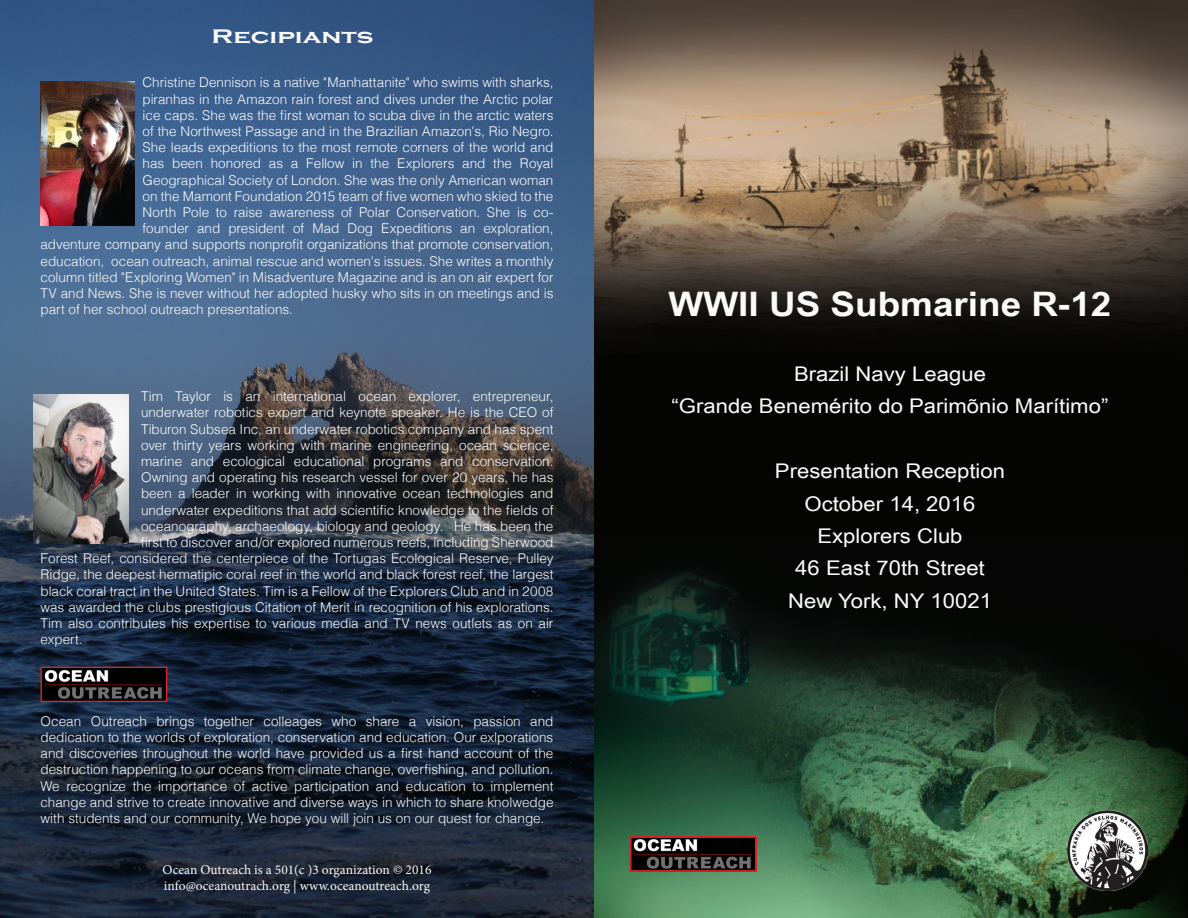
<style>
.page{position:relative;width:1188px;height:918px;background:#fff}
.page>*{position:absolute;margin:0;border:0;box-sizing:border-box;transform-origin:0 0}
.t1{font:700 33.75px "Arial Narrow";color:#fafafa;scale:1.33 1}
.t2{font:20.25px "Arial Narrow";color:#fafafa;scale:1.33 1}
.t3{font:700 20.25px "Copperplate Gothic";color:#fafafa;scale:1.33 1}
.t4{font:300 13.5px/16.2px "Helvetica";color:#fafafa;text-align:justify}
.t5{font:13.5px "Minion Pro";color:#fafafa}
</style>
<div class="page">
<img style="left:0;top:0;width:1188px;height:918px">
<img style="left:43px;top:669px;width:122px;height:31px">
<div style="left:41px;top:667px;width:126px;height:35px;border:1px solid #e62225"></div>
<img style="left:34px;top:394px;width:94px;height:150px">
<img style="left:633px;top:839px;width:121px;height:30px">
<div style="left:630px;top:836px;width:127px;height:36px;border:2px solid #db1f25"></div>
<img style="left:41px;top:81px;width:94px;height:145px">
<img style="left:1067px;top:810px;width:81px;height:80px">
<p class="t3" style="left:211px;top:25px;width:123px">Recipiants</p>
<p class="t4" style="left:143px;top:74px;width:412px">Christine Dennison is a native "Manhattanite" who swims with sharks,</p>
<p class="t4" style="left:143px;top:90px;width:412px">piranhas in the Amazon rain forest and dives under the Arctic polar</p>
<p class="t4" style="left:143px;top:106px;width:412px">ice caps. She was the first woman to scuba dive in the arctic waters</p>
<p class="t4" style="left:143px;top:122px;width:412px">of the Northwest Passage and in the Brazilian Amazon's, Rio Negro.</p>
<p class="t4" style="left:143px;top:138px;width:412px">She leads expeditions to the most remote corners of the world and</p>
<p class="t4" style="left:143px;top:155px;width:412px">has been honored as a Fellow in the Explorers and the Royal</p>
<p class="t4" style="left:143px;top:171px;width:412px">Geographical Society of London. She was the only American woman</p>
<p class="t4" style="left:143px;top:187px;width:412px">on the Mamont Foundation 2015 team of five women who skied to the</p>
<p class="t4" style="left:143px;top:203px;width:412px">North Pole to raise awareness of Polar Conservation. She is co-</p>
<p class="t4" style="left:143px;top:219px;width:412px">founder and president of Mad Dog Expeditions an exploration,</p>
<p class="t4" style="left:40px;top:236px;width:514px">adventure company and supports nonprofit organizations that promote conservation,</p>
<p class="t4" style="left:40px;top:252px;width:514px">education, ocean outreach, animal rescue and women's issues. She writes a monthly</p>
<p class="t4" style="left:40px;top:268px;width:514px">column titled "Exploring Women" in Misadventure Magazine and is an on air expert for</p>
<p class="t4" style="left:40px;top:284px;width:515px">TV and News. She is never without her adopted husky who sits in on meetings and is</p>
<p class="t4" style="left:40px;top:300px;width:254px">part of her school outreach presentations.</p>
<p class="t4" style="left:141px;top:387px;width:414px">Tim Taylor is an international ocean explorer, entrepreneur,</p>
<p class="t4" style="left:141px;top:404px;width:414px">underwater robotics expert and keynote speaker. He is the CEO of</p>
<p class="t4" style="left:141px;top:420px;width:414px">Tiburon Subsea Inc, an underwater robotics company and has spent</p>
<p class="t4" style="left:141px;top:436px;width:414px">over thirty years working with marine engineering, ocean science,</p>
<p class="t4" style="left:141px;top:452px;width:414px">marine and ecological educational programs and conservation.</p>
<p class="t4" style="left:141px;top:468px;width:414px">Owning and operating his research vessel for over 20 years, he has</p>
<p class="t4" style="left:141px;top:485px;width:414px">been a leader in working with innovative ocean technologies and</p>
<p class="t4" style="left:141px;top:501px;width:414px">underwater expeditions that add scientific knowledge to the fields of</p>
<p class="t4" style="left:141px;top:517px;width:414px">oceanography, archaeology, biology and geology. He has been the</p>
<p class="t4" style="left:141px;top:533px;width:414px">first to discover and/or explored numerous reefs, including Sherwood</p>
<p class="t4" style="left:40px;top:549px;width:514px">Forest Reef, considered the centerpiece of the Tortugas Ecological Reserve, Pulley</p>
<p class="t4" style="left:40px;top:566px;width:514px">Ridge, the deepest hermatipic coral reef in the world and black forest reef, the largest</p>
<p class="t4" style="left:40px;top:582px;width:514px">black coral tract in the United States. Tim is a Fellow of the Explorers Club and in 2008</p>
<p class="t4" style="left:40px;top:598px;width:515px">was awarded the clubs prestigious Citation of Merit in recognition of his explorations.</p>
<p class="t4" style="left:40px;top:614px;width:514px">Tim also contributes his expertise to various media and TV news outlets as on air</p>
<p class="t4" style="left:40px;top:630px;width:44px">expert.</p>
<p class="t4" style="left:40px;top:712px;width:515px">Ocean Outreach brings together colleages who share a vision, passion and dedication to the worlds of exploration, conservation and education. Our exlporations and discoveries throughout the world have provided us a first hand account of the destruction happening to our oceans from climate change, overfishing, and pollution.<br>We recognize the importance of active participation and education to implement change and strive to create innovative and diverse ways in which to share knolwedge with students and our community, We hope you will join us on our quest for change.</p>
<p class="t5" style="left:163px;top:860px;width:270px">Ocean Outreach is a 501(c )3 organization © 2016</p>
<p class="t5" style="left:164px;top:877px;width:268px">info@oceanoutrach.org | www.oceanoutreach.org</p>
<p class="t1" style="left:669px;top:279px;width:334px">WWII US Submarine R-12</p>
<p class="t2" style="left:794px;top:359px;width:146px">Brazil Navy League</p>
<p class="t2" style="left:672px;top:391px;width:330px">“Grande Benemérito do Parimõnio Marítimo”</p>
<p class="t2" style="left:775px;top:456px;width:175px">Presentation Reception</p>
<p class="t2" style="left:804px;top:489px;width:130px">October 14, 2016</p>
<p class="t2" style="left:817px;top:521px;width:111px">Explorers Club</p>
<p class="t2" style="left:795px;top:553px;width:144px">46 East 70th Street</p>
<p class="t2" style="left:788px;top:586px;width:155px">New York, NY 10021</p>
</div>
